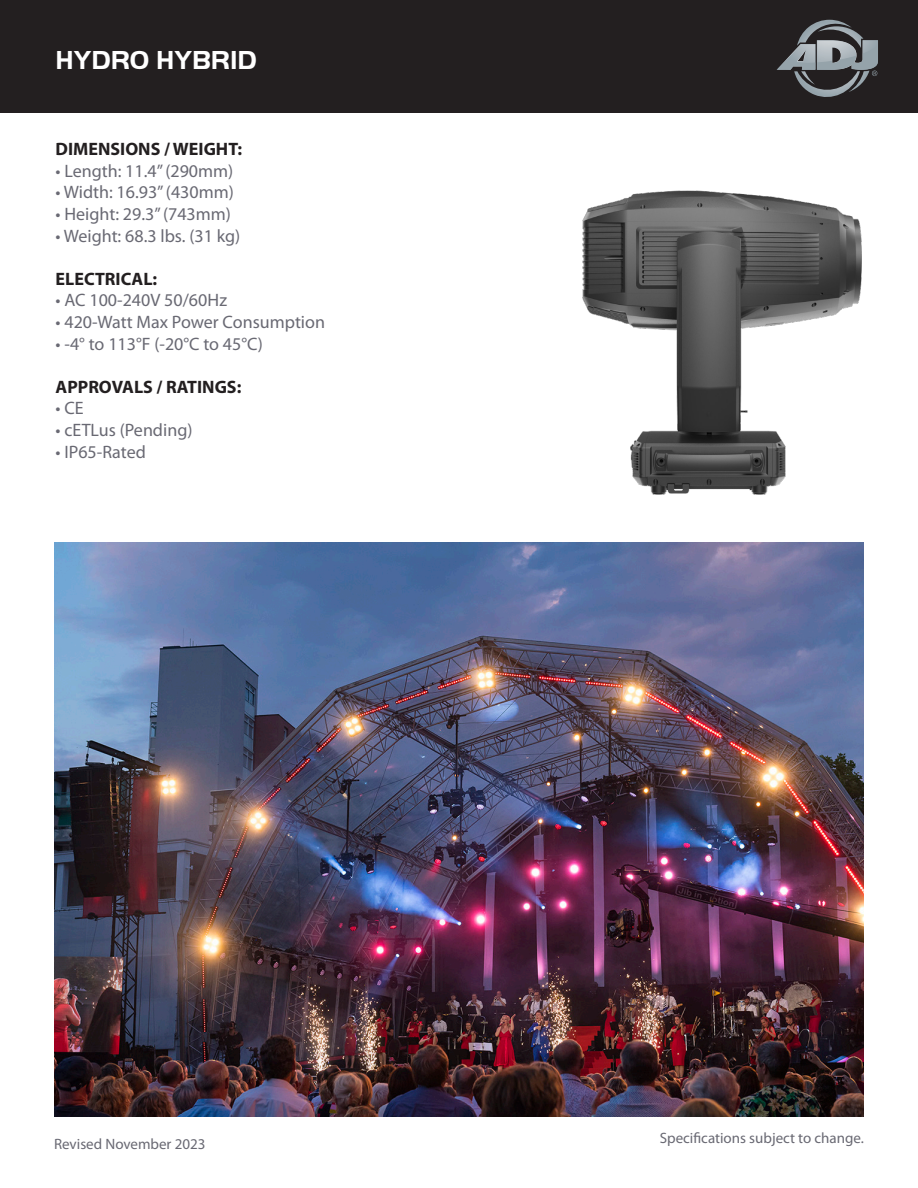
<style>
.page{position:relative;width:918px;height:1188px;background:#fff}
.page>*{position:absolute;margin:0;border:0;box-sizing:border-box;transform-origin:0 0}
.t1{font:700 27px "Handel Got D";color:#fff}
.t2{font:18px "Myriad Pro";color:#696973}
.t3{font:700 18px "Myriad Pro";color:#231f20}
.t4{font:15px "Myriad Pro";color:#696973}
</style>
<div class="page">
<div style="left:0;top:0;width:918px;height:113px;background:#231f20"></div>
<svg style="left:777px;top:20px;width:101px;height:77px"></svg>
<img style="left:54px;top:542px;width:810px;height:574px">
<img style="left:582px;top:190px;width:280px;height:305px">
<p class="t1" style="left:56px;top:45px;width:203px">HYDRO HYBRID</p>
<p class="t3" style="left:56px;top:137px;width:188px">DIMENSIONS / WEIGHT:</p>
<p class="t2" style="left:56px;top:160px;width:179px">• Length: 11.4” (290mm)</p>
<p class="t2" style="left:56px;top:181px;width:180px">• Width: 16.93” (430mm)</p>
<p class="t2" style="left:56px;top:203px;width:177px">• Height: 29.3” (743mm)</p>
<p class="t2" style="left:56px;top:224px;width:186px">• Weight: 68.3 lbs. (31 kg)</p>
<p class="t3" style="left:56px;top:267px;width:103px">ELECTRICAL:</p>
<p class="t2" style="left:56px;top:289px;width:173px">• AC 100-240V 50/60Hz</p>
<p class="t2" style="left:56px;top:311px;width:271px">• 420-Watt Max Power Consumption</p>
<p class="t2" style="left:56px;top:332px;width:209px">• -4° to 113°F (-20°C to 45°C)</p>
<p class="t3" style="left:56px;top:375px;width:187px">APPROVALS / RATINGS:</p>
<p class="t2" style="left:56px;top:397px;width:30px">• CE</p>
<p class="t2" style="left:56px;top:419px;width:138px">• cETLus (Pending)</p>
<p class="t2" style="left:56px;top:440px;width:92px">• IP65-Rated</p>
<p class="t4" style="left:54px;top:1135px;width:153px">Revised November 2023</p>
<p class="t4" style="left:660px;top:1129px;width:206px">Specifications subject to change.</p>
</div>
